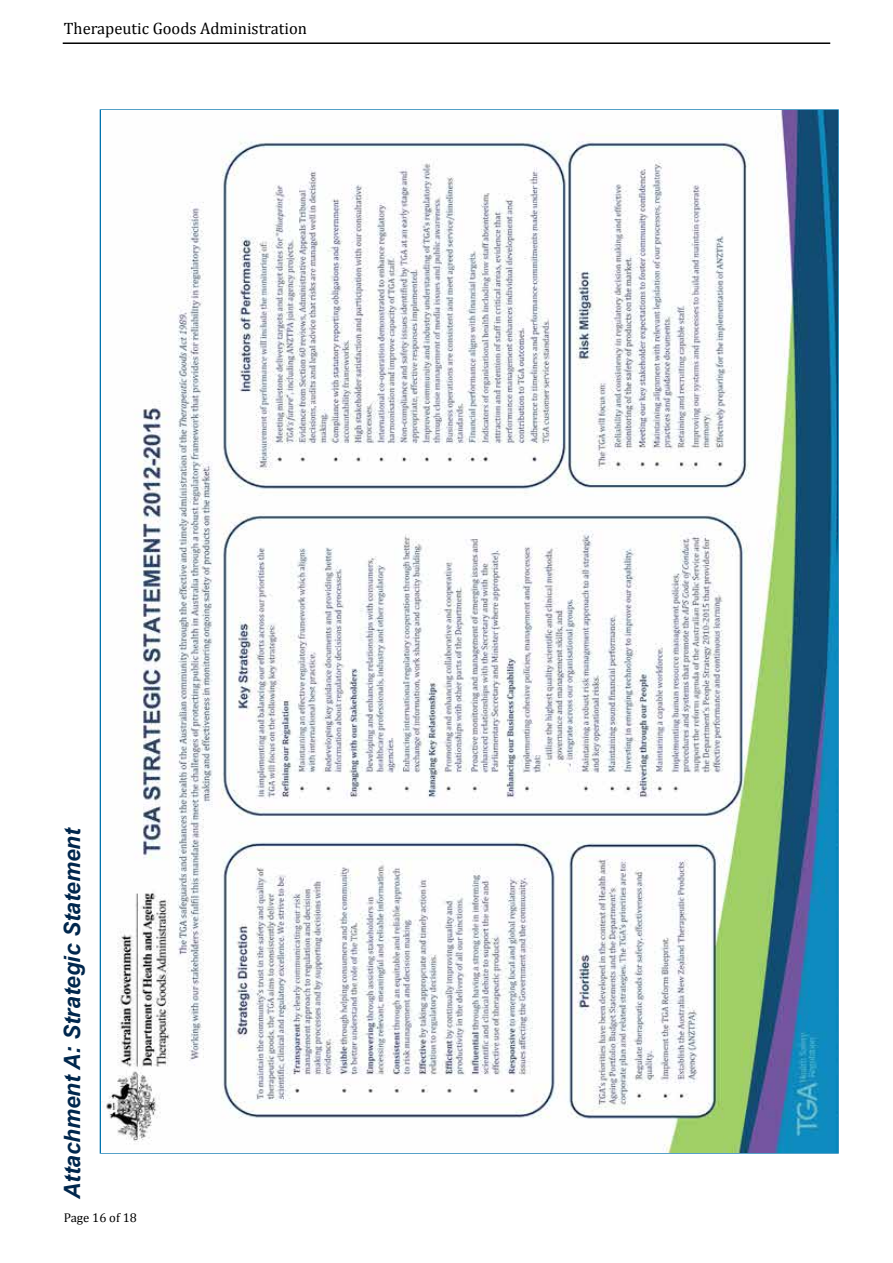
<style>
.page{position:relative;width:893px;height:1263px;background:#fff}
.page>*{position:absolute;margin:0;border:0;box-sizing:border-box;transform-origin:0 0}
.Subhead_2_Dark_Blue{font:italic 700 22.5px "Arial";color:#00274d}
.t1{font:16.5px "Cambria";color:#000}
.t2{font:12.75px "Cambria";color:#000}
</style>
<div class="page">
<hr style="left:63px;top:42px;width:767px;height:2px;background:#000">
<img style="left:106px;top:111px;width:731px;height:1041px">
<p class="t1" style="left:64px;top:19px;width:245px">Therapeutic Goods Administration</p>
<h4 class="Subhead_2_Dark_Blue" style="left:57px;top:1199px;width:373px;rotate:-90deg">Attachment A: Strategic Statement</h4>
<p class="t2" style="left:64px;top:1210px;width:75px">Page 16 of 18</p>
</div>
